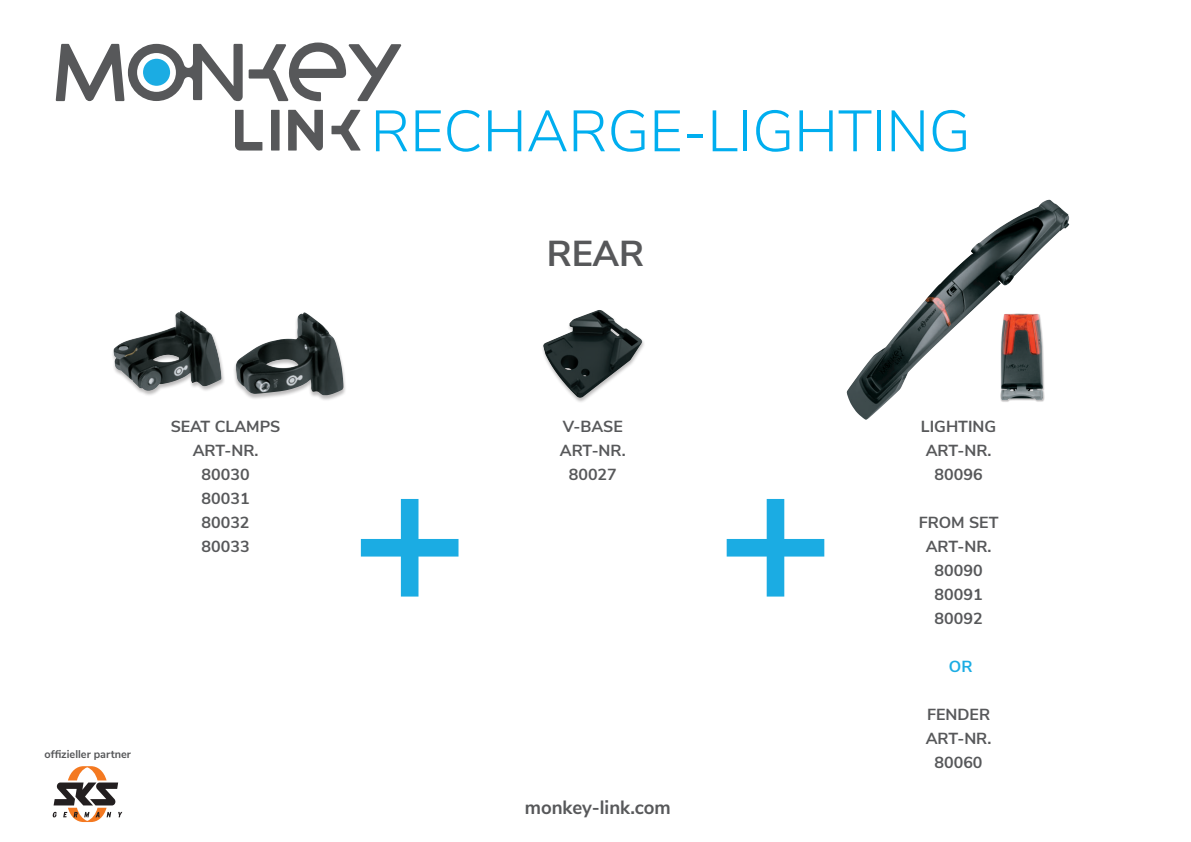
<style>
.page{position:relative;width:1191px;height:842px;background:#fff}
.page>*{position:absolute;margin:0;border:0;box-sizing:border-box;transform-origin:0 0}
.t1{font:300 58px "Nunito Sans";color:#00aeef}
.t2{font:700 36px "Nunito Sans";color:#57585a}
.t3{font:700 19.2px "Nunito Sans";color:#57585a}
.t4{font:700 16px/24px "Nunito Sans";color:#57585a;text-align:center}
.t5{font:700 16px "Nunito Sans";color:#1bace3}
.t6{font:700 11.2px "Nunito Sans";color:#57585a}
</style>
<div class="page">
<img style="left:846px;top:200px;width:223px;height:220px">
<div style="left:271px;top:110px;width:8px;height:41px;background:#57585a"></div>
<svg style="left:235px;top:110px;width:27px;height:41px"></svg>
<svg style="left:288px;top:110px;width:35px;height:41px"></svg>
<svg style="left:331px;top:110px;width:29px;height:41px"></svg>
<svg style="left:249px;top:43px;width:152px;height:58px"></svg>
<svg style="left:56px;top:44px;width:187px;height:57px"></svg>
<div style="left:143px;top:59px;width:27px;height:27px;background:#1bace3;border-radius:50%"></div>
<svg style="left:361px;top:499px;width:97px;height:97px"></svg>
<svg style="left:726px;top:499px;width:98px;height:97px"></svg>
<svg style="left:52px;top:766px;width:71px;height:56px"></svg>
<div style="left:1000px;top:314px;width:44px;height:88px;background:#231f20;opacity:.3"></div>
<img style="left:1000px;top:314px;width:43px;height:86px">
<div style="left:111px;top:310px;width:114px;height:87px;background:#231f20;opacity:.3"></div>
<img style="left:114px;top:311px;width:108px;height:80px">
<div style="left:233px;top:312px;width:114px;height:89px;background:#231f20;opacity:.3"></div>
<img style="left:236px;top:312px;width:107px;height:83px">
<div style="left:540px;top:310px;width:105px;height:93px;background:#231f20;opacity:.3"></div>
<img style="left:543px;top:310px;width:99px;height:88px">
<h1 class="t1" style="left:371px;top:110px;width:601px">RECHARGE-LIGHTING</h1>
<h2 class="t2" style="left:547px;top:238px;width:99px">REAR</h2>
<p class="t6" style="left:45px;top:746px;width:88px">offizieller partner</p>
<p class="t4" style="left:171px;top:416px;width:111px">SEAT CLAMPS<br>ART-NR.<br>80030<br>80031<br>80032<br>80033</p>
<p class="t4" style="left:560px;top:416px;width:67px">V-BASE<br>ART-NR.<br>80027</p>
<p class="t4" style="left:921px;top:416px;width:77px">LIGHTING<br>ART-NR.<br>80096</p>
<p class="t4" style="left:918px;top:512px;width:81px">FROM SET<br>ART-NR.<br>80090<br>80091<br>80092</p>
<p class="t5" style="left:949px;top:660px;width:25px">OR</p>
<p class="t4" style="left:925px;top:704px;width:67px">FENDER<br>ART-NR.<br>80060</p>
<p class="t3" style="left:525px;top:799px;width:148px">monkey-link.com</p>
</div>
